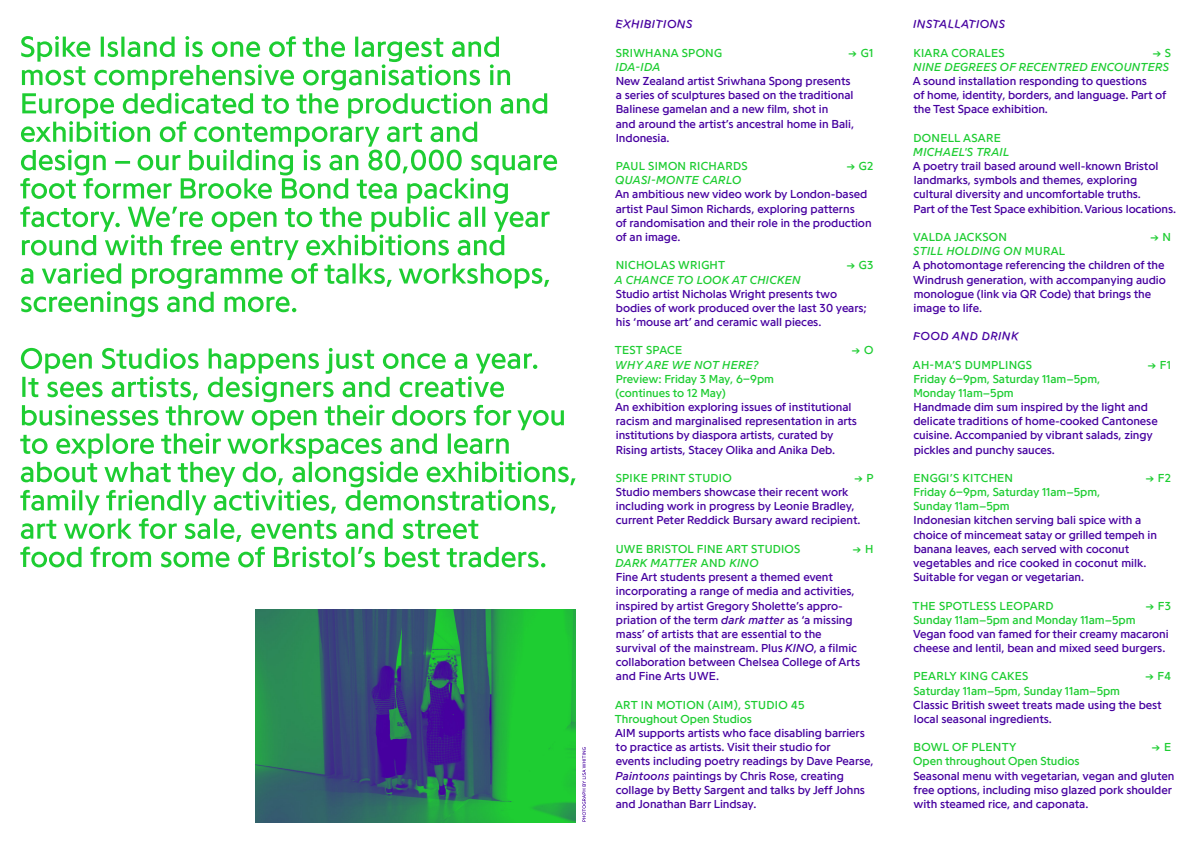
<style>
.page{position:relative;width:1191px;height:842px;background:#fff}
.page>*{position:absolute;margin:0;border:0;box-sizing:border-box;transform-origin:0 0}
.Programme_12_14{font:12px/14.2px "Programme";letter-spacing:-.005em;color:#4600a0}
.Programme_12_14-2{font:12px/14.2px "Programme";letter-spacing:-.005em;color:#1ecd32}
.Programme_12_14-3{font:12px/14.2px "Programme";letter-spacing:.025em;color:#1ecd32}
.Programme_12_14-4{font:italic 12px "Programme";letter-spacing:.025em;color:#1ecd32}
.Programme_12_14-5{font:12px "Programme Regular Rot";letter-spacing:.035em;color:#4600a0}
.Right_aligned_Nr{font:12px "Programme";letter-spacing:.025em;color:#1ecd32}
.Programme_12_14-6{font:12px "Programme";letter-spacing:.015em;color:#1ecd32}
.s1{font-style:italic}
.s2{font-style:normal}
</style>
<div class="page">
<svg style="left:20px;top:348px;width:555px;height:219px"></svg>
<svg style="left:20px;top:36px;width:537px;height:281px"></svg>
<svg style="left:582px;top:747px;width:4px;height:75px"></svg>
<img style="left:255px;top:609px;width:320px;height:213px">
<p class="Programme_12_14-5" style="left:615px;top:17px;width:78px">EXHIBITIONS</p>
<p class="Programme_12_14-3" style="left:616px;top:45px;width:108px">SRIWHANA SPONG</p>
<p class="Programme_12_14-4" style="left:615px;top:59px;width:46px">IDA-IDA</p>
<p class="Programme_12_14" style="left:616px;top:73px;width:240px">New Zealand artist Sriwhana Spong presents a series of sculptures based on the traditional Balinese gamelan and a new film, shot in<br>and around the artist’s ancestral home in Bali, Indonesia.</p>
<p class="Programme_12_14-3" style="left:616px;top:158px;width:133px">PAUL SIMON RICHARDS</p>
<p class="Programme_12_14-4" style="left:615px;top:173px;width:128px">QUASI-MONTE CARLO</p>
<p class="Programme_12_14" style="left:615px;top:187px;width:258px">An ambitious new video work by London-based artist Paul Simon Richards, exploring patterns<br>of randomisation and their role in the production of an image.</p>
<p class="Programme_12_14-3" style="left:616px;top:258px;width:111px">NICHOLAS WRIGHT</p>
<p class="Programme_12_14-4" style="left:615px;top:272px;width:187px">A CHANCE TO LOOK AT CHICKEN</p>
<p class="Programme_12_14" style="left:615px;top:286px;width:253px">Studio artist Nicholas Wright presents two bodies of work produced over the last 30 years; his ‘mouse art’ and ceramic wall pieces.</p>
<p class="Programme_12_14-3" style="left:615px;top:343px;width:69px">TEST SPACE</p>
<p class="Programme_12_14-2" style="left:615px;top:357px;width:160px"><span class="s1">WHY ARE WE NOT HERE?<br></span>Preview: Friday 3 May, 6–9pm (continues to 12 May)</p>
<p class="Programme_12_14" style="left:615px;top:399px;width:243px">An exhibition exploring issues of institutional racism and marginalised representation in arts institutions by diaspora artists, curated by Rising artists, Stacey Olika and Anika Deb.</p>
<p class="Programme_12_14-3" style="left:616px;top:470px;width:117px">SPIKE PRINT STUDIO</p>
<p class="Programme_12_14" style="left:615px;top:484px;width:246px">Studio members showcase their recent work including work in progress by Leonie Bradley, current Peter Reddick Bursary award recipient.</p>
<p class="Programme_12_14-6" style="left:616px;top:541px;width:186px">UWE BRISTOL FINE ART STUDIOS</p>
<p class="Programme_12_14-4" style="left:615px;top:555px;width:145px">DARK MATTER <span class="s2">AND</span> KINO</p>
<p class="Programme_12_14" style="left:615px;top:570px;width:246px">Fine Art students present a themed event incorporating a range of media and activities, inspired by artist Gregory Sholette’s appro&shy;priation of the term <span class="s1">dark matter</span> as ‘a missing mass’ of artists that are essential to the survival of the mainstream. Plus <span class="s1">KINO</span>, a filmic collaboration between Chelsea College of Arts and Fine Arts UWE.</p>
<p class="Programme_12_14-3" style="left:615px;top:697px;width:191px">ART IN MOTION (AIM), STUDIO 45</p>
<p class="Programme_12_14-2" style="left:615px;top:711px;width:139px">Throughout Open Studios</p>
<p class="Programme_12_14" style="left:615px;top:725px;width:260px">AIM supports artists who face disabling barriers to practice as artists. Visit their studio for<br>events including poetry readings by Dave Pearse, <span class="s1">Paintoons</span> paintings by Chris Rose, creating collage by Betty Sargent and talks by Jeff Johns and Jonathan Barr Lindsay.</p>
<p class="Right_aligned_Nr" style="left:848px;top:45px;width:27px">→ G1</p>
<p class="Right_aligned_Nr" style="left:846px;top:159px;width:28px">→ G2</p>
<p class="Right_aligned_Nr" style="left:846px;top:258px;width:28px">→ G3</p>
<p class="Right_aligned_Nr" style="left:851px;top:343px;width:23px">→ O</p>
<p class="Right_aligned_Nr" style="left:854px;top:470px;width:21px">→ P</p>
<p class="Right_aligned_Nr" style="left:852px;top:541px;width:22px">→ H</p>
<p class="Programme_12_14-5" style="left:913px;top:17px;width:93px">INSTALLATIONS</p>
<p class="Programme_12_14-3" style="left:913px;top:45px;width:93px">KIARA CORALES</p>
<p class="Programme_12_14-4" style="left:913px;top:59px;width:257px">NINE DEGREES OF RECENTRED ENCOUNTERS</p>
<p class="Programme_12_14" style="left:912px;top:73px;width:255px">A sound installation responding to questions<br>of home, identity, borders, and language. Part of the Test Space exhibition.</p>
<p class="Programme_12_14-3" style="left:913px;top:130px;width:89px">DONELL ASARE</p>
<p class="Programme_12_14-4" style="left:913px;top:144px;width:98px">MICHAEL'S TRAIL</p>
<p class="Programme_12_14" style="left:912px;top:158px;width:265px">A poetry trail based around well-known Bristol landmarks, symbols and themes, exploring cultural diversity and uncomfortable truths.<br>Part of the Test Space exhibition. Various locations.</p>
<p class="Programme_12_14-3" style="left:913px;top:229px;width:154px">VALDA JACKSON<br><span class="s1">STILL HOLDING ON</span> MURAL</p>
<p class="Programme_12_14" style="left:912px;top:258px;width:254px">A photomontage referencing the children of the Windrush generation, with accompanying audio monologue (link via QR Code) that brings the image to life.</p>
<p class="Programme_12_14-5" style="left:913px;top:329px;width:107px">FOOD AND DRINK</p>
<p class="Programme_12_14-3" style="left:912px;top:357px;width:121px">AH-MA’S DUMPLINGS</p>
<p class="Programme_12_14-2" style="left:913px;top:371px;width:188px">Friday 6–9pm, Saturday 11am–5pm,<br>Monday 11am–5pm</p>
<p class="Programme_12_14" style="left:913px;top:399px;width:246px">Handmade dim sum inspired by the light and delicate traditions of home-cooked Cantonese cuisine. Accompanied by vibrant salads, zingy pickles and punchy sauces.</p>
<p class="Programme_12_14-3" style="left:913px;top:470px;width:101px">ENGGI’S KITCHEN</p>
<p class="Programme_12_14-2" style="left:913px;top:484px;width:188px">Friday 6–9pm, Saturday 11am–5pm,<br>Sunday 11am–5pm</p>
<p class="Programme_12_14" style="left:913px;top:513px;width:245px">Indonesian kitchen serving bali spice with a choice of mincemeat satay or grilled tempeh in banana leaves, each served with coconut vegetables and rice cooked in coconut milk.<br>Suitable for vegan or vegetarian.</p>
<p class="Programme_12_14-3" style="left:912px;top:598px;width:143px">THE SPOTLESS LEOPARD</p>
<p class="Programme_12_14-2" style="left:913px;top:612px;width:223px">Sunday 11am–5pm and Monday 11am–5pm</p>
<p class="Programme_12_14" style="left:913px;top:626px;width:257px">Vegan food van famed for their creamy macaroni cheese and lentil, bean and mixed seed burgers.</p>
<p class="Programme_12_14-3" style="left:913px;top:669px;width:116px">PEARLY KING CAKES</p>
<p class="Programme_12_14-2" style="left:913px;top:683px;width:208px">Saturday 11am–5pm, Sunday 11am–5pm</p>
<p class="Programme_12_14" style="left:913px;top:697px;width:250px">Classic British sweet treats made using the best local seasonal ingredients.</p>
<p class="Programme_12_14-3" style="left:913px;top:740px;width:104px">BOWL OF PLENTY</p>
<p class="Programme_12_14-2" style="left:913px;top:754px;width:168px">Open throughout Open Studios</p>
<p class="Programme_12_14" style="left:913px;top:768px;width:262px">Seasonal menu with vegetarian, vegan and gluten free options, including miso glazed pork shoulder with steamed rice, and caponata.</p>
<p class="Right_aligned_Nr" style="left:1152px;top:45px;width:20px">→ S</p>
<p class="Right_aligned_Nr" style="left:1150px;top:229px;width:22px">→ N</p>
<p class="Right_aligned_Nr" style="left:1147px;top:357px;width:25px">→ F1</p>
<p class="Right_aligned_Nr" style="left:1145px;top:470px;width:27px">→ F2</p>
<p class="Right_aligned_Nr" style="left:1145px;top:598px;width:27px">→ F3</p>
<p class="Right_aligned_Nr" style="left:1145px;top:669px;width:28px">→ F4</p>
<p class="Right_aligned_Nr" style="left:1151px;top:740px;width:21px">→ E</p>
</div>
